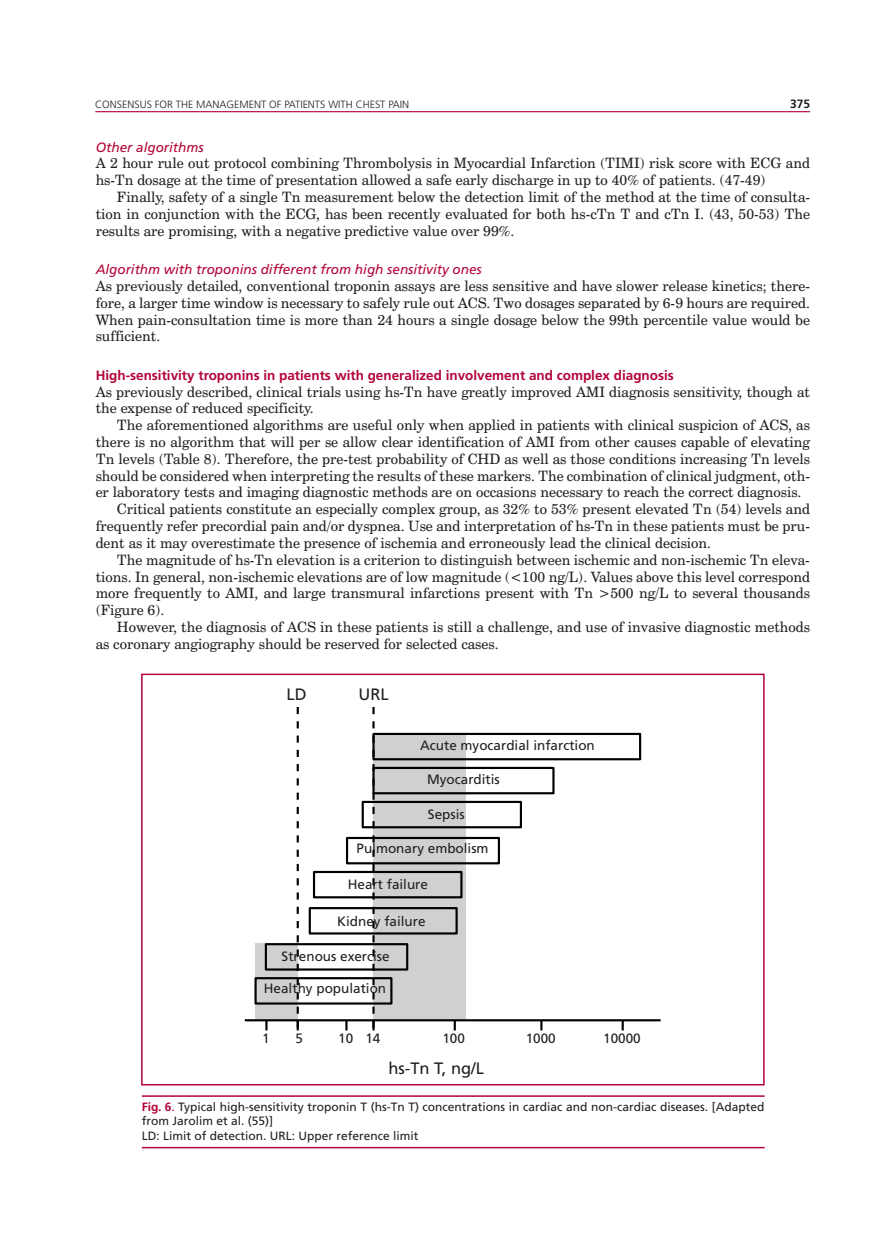
<style>
.page{position:relative;width:893px;height:1234px;background:#fff}
.page>*{position:absolute;margin:0;border:0;box-sizing:border-box;transform-origin:0 0}
.t1{font:16.5px "Frutiger LT Std";color:#231f20}
.t2{font:14.25px/16.8px "Century Schoolbook BT";color:#231f20}
.t3{font:13.5px "Frutiger LT Std";color:#231f20}
.t4{font:700 13.5px "Frutiger LT Std";color:#b30437}
.t5{font:italic 13.5px "Frutiger LT Std";color:#b30437}
.t6{font:12px/14.4px "Frutiger LT Std";color:#231f20}
.t7{font:700 12px "Frutiger LT Std";color:#231f20}
.t8{font:300 10.5px "Frutiger LT Std";color:#231f20}
.s1{font-weight:700;color:#b30437}
.s2{font-family:"Frutiger";color:#b30437}
</style>
<div class="page">
<hr style="left:95px;top:111px;width:715px;height:1px;background:#b30437">
<hr style="left:245px;top:1018px;width:416px;height:3px;background:#000">
<svg style="left:297px;top:707px;width:2px;height:22px"></svg>
<svg style="left:372px;top:707px;width:3px;height:22px"></svg>
<svg style="left:253px;top:732px;width:389px;height:299px"></svg>
<hr style="left:142px;top:1146px;width:623px;height:2px;background:#b30437">
<hr style="left:142px;top:1095px;width:623px;height:1px;background:#b30437">
<div style="left:141px;top:673px;width:624px;height:412px;border:2px solid #b30437"></div>
<p class="t8" style="left:95px;top:99px;width:8px">CONSENS</p>
<p class="t8" style="left:140px;top:99px;width:95px">US FOR THE MANAGEMENT</p>
<p class="t8" style="left:269px;top:99px;width:32px">OF PATIENTS</p>
<p class="t8" style="left:328px;top:99px;width:48px">WITH CHEST</p>
<p class="t8" style="left:388px;top:99px;width:17px">PAIN</p>
<p class="t7" style="left:790px;top:97px;width:22px">375</p>
<p class="t5" style="left:96px;top:139px;width:110px">Other algorithms</p>
<p class="t2" style="left:96px;top:155px;width:716px">A 2 hour rule out protocol combining Thrombolysis in Myocardial Infarction (TIMI) risk score with ECG and hs-Tn dosage at the time of presentation allowed a safe early discharge in up to 40% of patients. (47-49)</p>
<p class="t2" style="left:96px;top:188px;width:716px;text-align:justify;text-indent:21px">Finally, safety of a single Tn measurement below the detection limit of the method at the time of consulta&shy;tion in conjunction with the ECG, has been recently evaluated for both hs-cTn T and cTn I. (43, 50-53) The results are promising, with a negative predictive value over 99%.</p>
<p class="t5" style="left:96px;top:261px;width:388px">Algorithm with troponins different from high sensitivity ones</p>
<p class="t2" style="left:96px;top:277px;width:716px;text-align:justify">As previously detailed, conventional troponin assays are less sensitive and have slower release kinetics; there&shy;fore, a larger time window is necessary to safely rule out ACS. Two dosages separated by 6-9 hours are required.<br>When pain-consultation time is more than 24 hours a single dosage below the 99th percentile value would be sufficient.</p>
<p class="t4" style="left:96px;top:367px;width:580px">High-sensitivity troponins in patients with generalized involvement and complex diagnosis</p>
<p class="t2" style="left:96px;top:383px;width:716px">As previously described, clinical trials using hs-Tn have greatly improved AMI diagnosis sensitivity, though at the expense of reduced specificity.</p>
<p class="t2" style="left:117px;top:416px;width:695px">The aforementioned algorithms are useful only when applied in patients with clinical suspicion of ACS, as</p>
<p class="t2" style="left:96px;top:433px;width:716px">there is no algorithm that will per se allow clear identification of AMI from other causes capable of elevating</p>
<p class="t2" style="left:96px;top:450px;width:716px">Tn levels (Table 8). Therefore, the pre-test probability of CHD as well as those conditions increasing Tn levels</p>
<p class="t2" style="left:96px;top:467px;width:716px">should be considered when interpreting the results of these markers. The combination of clinical judgment, oth-</p>
<p class="t2" style="left:96px;top:483px;width:707px">er laboratory tests and imaging diagnostic methods are on occasions necessary to reach the correct diagnosis.</p>
<p class="t2" style="left:117px;top:500px;width:695px">Critical patients constitute an especially complex group, as 32% to 53% present elevated Tn (54) levels and</p>
<p class="t2" style="left:96px;top:517px;width:716px">frequently refer precordial pain and/or dyspnea. Use and interpretation of hs-Tn in these patients must be pru-</p>
<p class="t2" style="left:96px;top:534px;width:617px">dent as it may overestimate the presence of ischemia and erroneously lead the clinical decision.</p>
<p class="t2" style="left:117px;top:551px;width:694px">The magnitude of hs-Tn elevation is a criterion to distinguish between ischemic and non-ischemic Tn eleva-</p>
<p class="t2" style="left:96px;top:567px;width:716px">tions. In general, non-ischemic elevations are of low magnitude (&lt;100 ng/L). Values above this level correspond</p>
<p class="t2" style="left:96px;top:584px;width:716px">more frequently to AMI, and large transmural infarctions present with Tn &gt;500 ng/L to several thousands</p>
<p class="t2" style="left:96px;top:601px;width:70px">(Figure 6).</p>
<p class="t2" style="left:117px;top:618px;width:695px">However, the diagnosis of ACS in these patients is still a challenge, and use of invasive diagnostic methods</p>
<p class="t2" style="left:96px;top:635px;width:404px">as coronary angiography should be reserved for selected cases.</p>
<p class="t1" style="left:286px;top:684px;width:22px">LD</p>
<p class="t1" style="left:359px;top:684px;width:32px">URL</p>
<p class="t3" style="left:420px;top:737px;width:176px">Acute myocardial infarction</p>
<p class="t3" style="left:427px;top:771px;width:74px">Myocarditis</p>
<p class="t3" style="left:428px;top:805px;width:38px">Sepsis</p>
<p class="t3" style="left:357px;top:840px;width:134px">Pulmonary embolism</p>
<p class="t3" style="left:348px;top:876px;width:82px">Heart failure</p>
<p class="t3" style="left:337px;top:912px;width:90px">Kidney failure</p>
<p class="t3" style="left:282px;top:948px;width:110px">Strenous exercise</p>
<p class="t3" style="left:264px;top:980px;width:124px">Healthy population</p>
<p class="t3" style="left:262px;top:1030px;width:9px">1</p>
<p class="t3" style="left:295px;top:1030px;width:9px">5</p>
<p class="t3" style="left:338px;top:1030px;width:44px">10 14</p>
<p class="t3" style="left:442px;top:1030px;width:24px">100</p>
<p class="t3" style="left:526px;top:1030px;width:32px">1000</p>
<p class="t3" style="left:603px;top:1030px;width:39px">10000</p>
<p class="t1" style="left:388px;top:1058px;width:97px">hs-Tn T, ng/L</p>
<p class="t6" style="left:142px;top:1099px;width:624px"><span class="s1">Fig. 6</span><span class="s2">.</span> Typical high-sensitivity troponin T (hs-Tn T) concentrations in cardiac and non-cardiac diseases. [Adapted from Jarolim et al. (55)]<br>LD: Limit of detection. URL: Upper reference limit</p>
</div>
